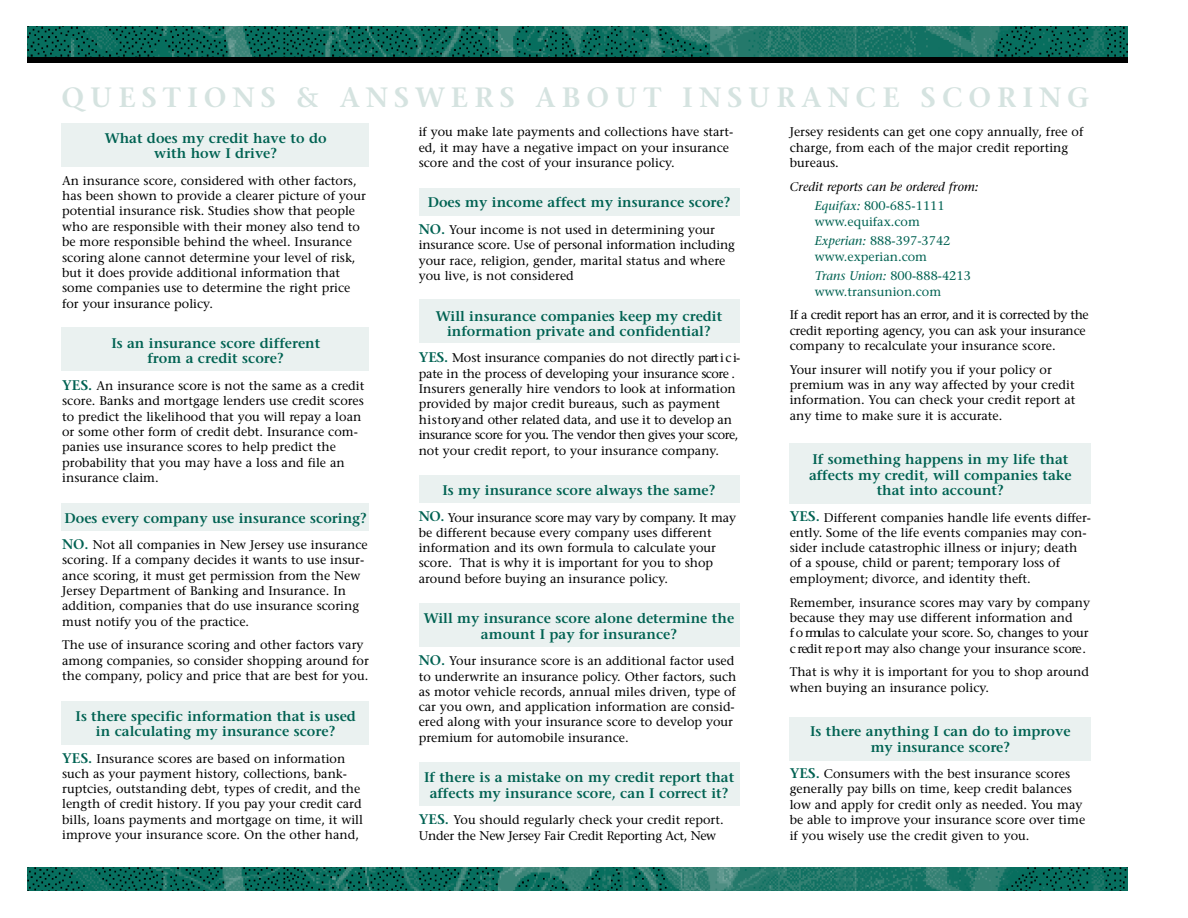
<style>
.page{position:relative;width:1188px;height:918px;background:#fff}
.page>*{position:absolute;margin:0;border:0;box-sizing:border-box;transform-origin:0 0}
.t1{font:600 27.9px "Stone Serif";letter-spacing:.215em;color:#d5e3e0}
.t2{font:600 13.95px/15.5px "Stone Serif";color:#006252;text-align:center}
.t3{font:12.6px/15.3px "Stone Serif";color:#000}
.t4{font:12.6px/19.4px "Stone Serif";color:#006252}
.t5{font:italic 12.6px/19.8px "Stone Serif";color:#000}
.s1{font-weight:600;font-size:13.95px;color:#006252}
.s2{color:#006252}
.s3{font-style:normal;color:#006252}
.s4{font-style:italic}
</style>
<div class="page">
<div style="left:61px;top:123px;width:308px;height:44px;background:#eaf1f0"></div>
<div style="left:419px;top:188px;width:320px;height:27px;background:#eaf1f0"></div>
<div style="left:419px;top:300px;width:320px;height:43px;background:#eaf1f0"></div>
<div style="left:419px;top:475px;width:320px;height:27px;background:#eaf1f0"></div>
<div style="left:419px;top:604px;width:320px;height:43px;background:#eaf1f0"></div>
<div style="left:419px;top:763px;width:320px;height:43px;background:#eaf1f0"></div>
<div style="left:790px;top:717px;width:301px;height:44px;background:#eaf1f0"></div>
<div style="left:790px;top:443px;width:301px;height:61px;background:#eaf1f0"></div>
<div style="left:61px;top:327px;width:308px;height:44px;background:#eaf1f0"></div>
<div style="left:61px;top:504px;width:308px;height:27px;background:#eaf1f0"></div>
<div style="left:61px;top:701px;width:308px;height:43px;background:#eaf1f0"></div>
<div style="left:27px;top:56px;width:1101px;height:6px;background:#000"></div>
<img style="left:27px;top:867px;width:1101px;height:24px">
<img style="left:27px;top:27px;width:1101px;height:29px">
<h1 class="t1" style="left:61px;top:86px;width:1029px">QUESTIONS &amp; ANSWERS ABOUT INSURANCE SCORING</h1>
<p class="t2" style="left:105px;top:132px;width:223px;line-height:15px">What does my credit have to do with how I drive?</p>
<p class="t3" style="left:62px;top:174px;width:305px">An insurance score, considered with other factors, has been shown to provide a clearer picture of your potential insurance risk. Studies show that people who are responsible with their money also tend to be more responsible behind the wheel. Insurance scoring alone cannot determine your level of risk, but it does provide additional information that some companies use to determine the right price for your insurance policy.</p>
<p class="t2" style="left:111px;top:337px;width:211px">Is an insurance score different from a credit score?</p>
<p class="t3" style="left:62px;top:379px;width:304px"><span class="s1">YES.</span> An insurance score is not the same as a credit score. Banks and mortgage lenders use credit scores to predict the likelihood that you will repay a loan or some other form of credit debt. Insurance com&shy;panies use insurance scores to help predict the probability that you may have a loss and file an insurance claim.</p>
<p class="t2" style="left:64px;top:511px;width:304px">Does every company use insurance scoring?</p>
<p class="t3" style="left:62px;top:538px;width:307px"><span class="s1">NO.</span> Not all companies in New Jersey use insurance scoring. If a company decides it wants to use insur&shy;ance scoring, it must get permission from the New Jersey Department of Banking and Insurance. In addition, companies that do use insurance scoring must notify you of the practice.</p>
<p class="t3" style="left:62px;top:639px;width:308px">The use of insurance scoring and other factors vary among companies, so consider shopping around for the company, policy and price that are best for you.</p>
<p class="t2" style="left:76px;top:710px;width:282px;line-height:15px">Is there specific information that is used in calculating my insurance score?</p>
<p class="t3" style="left:62px;top:752px;width:302px"><span class="s1">YES.</span> Insurance scores are based on information such as your payment history, collections, bank&shy;ruptcies, outstanding debt, types of credit, and the length of credit history. If you pay your credit card bills, loans payments and mortgage on time, it will improve your insurance score. On the other hand,</p>
<p class="t3" style="left:419px;top:126px;width:316px">if you make late payments and collections have start&shy;ed, it may have a negative impact on your insurance score and the cost of your insurance policy.</p>
<p class="t2" style="left:428px;top:196px;width:304px">Does my income affect my insurance score?</p>
<p class="t3" style="left:419px;top:224px;width:318px"><span class="s1">NO.</span> Your income is not used in determining your insurance score. Use of personal information including your race, religion, gender, marital status and where you live, is not considered</p>
<p class="t2" style="left:436px;top:310px;width:288px">Will insurance companies keep my credit information private and confidential?</p>
<p class="t3" style="left:419px;top:352px;width:323px"><span class="s1">Y E S .</span> Most insurance companies do not directly part i c i&shy;pate in the process of developing your insurance score .<br>Insurers generally hire vendors to look at information provided by major credit bureaus, such as payment<br>h is t o ry and other related data, and use it to develop an insurance score for you. The vendor then gives your score , not your credit report, to your insurance company.</p>
<p class="t2" style="left:442px;top:484px;width:275px">Is my insurance score always the same?</p>
<p class="t3" style="left:419px;top:511px;width:319px"><span class="s1">N O .</span> Your insurance score may vary by company. It may be different because every company uses different information and its own formula to calculate your score. That is why it is important for you to shop around before buying an insurance policy.</p>
<p class="t2" style="left:424px;top:612px;width:312px">Will my insurance score alone determine the amount I pay for insurance?</p>
<p class="t3" style="left:419px;top:654px;width:319px"><span class="s1">NO.</span> Your insurance score is an additional factor used to underwrite an insurance policy. Other factors, such as motor vehicle records, annual miles driven, type of car you own, and application information are consid&shy;ered along with your insurance score to develop your premium for automobile insurance.</p>
<p class="t2" style="left:424px;top:771px;width:312px">If there is a mistake on my credit report that affects my insurance score, can I correct it?</p>
<p class="t3" style="left:419px;top:813px;width:306px"><span class="s1">YES.</span> You should regularly check your credit report.<br>Under the New Jersey Fair Credit Reporting Act, New</p>
<p class="t3" style="left:790px;top:126px;width:295px">Jersey residents can get one copy annually, free of charge, from each of the major credit reporting bureaus.</p>
<p class="t5" style="left:815px;top:178px;width:165px;text-indent:-25px">Credit reports can be ordered from:<br><span class="s2">Equifax:</span> <span class="s3">800-685-1111</span></p>
<p class="t4" style="left:815px;top:213px;width:137px">www.equifax.com<br><span class="s4">Experian:</span> 888-397-3742</p>
<p class="t4" style="left:815px;top:248px;width:158px">www.experian.com<br><span class="s4">Trans Union:</span> 800-888-4213</p>
<p class="t4" style="left:815px;top:283px;width:128px">www.transunion.com</p>
<p class="t3" style="left:790px;top:309px;width:301px">If a credit re p o rt has an erro r, and it is corrected by the credit re p o rting agency, you can ask your insurance company to recalculate your insurance score.</p>
<p class="t3" style="left:790px;top:363px;width:287px">Your insurer will notify you if your policy or premium was in any way affected by your credit information. You can check your credit report at any time to make sure it is accurate.</p>
<p class="t2" style="left:809px;top:453px;width:264px">If something happens in my life that affects my credit, will companies take that into account?</p>
<p class="t3" style="left:790px;top:511px;width:303px"><span class="s1">YES.</span> Different companies handle life events differ&shy;ently. Some of the life events companies may con&shy;sider include catastrophic illness or injury; death of a spouse, child or parent; temporary loss of employment; divorce, and identity theft.</p>
<p class="t3" style="left:790px;top:596px;width:302px">Remember, insurance scores may vary by company because they may use different information and<br>f o rmulas to calculate your score. So, changes to your c redit re p o rt may also change your insurance score .</p>
<p class="t3" style="left:790px;top:665px;width:301px">That is why it is important for you to shop around when buying an insurance policy.</p>
<p class="t2" style="left:810px;top:726px;width:262px;line-height:15px">Is there anything I can do to improve my insurance score?</p>
<p class="t3" style="left:790px;top:768px;width:297px"><span class="s1">YES.</span> Consumers with the best insurance scores generally pay bills on time, keep credit balances low and apply for credit only as needed. You may be able to improve your insurance score over time if you wisely use the credit given to you.</p>
</div>
